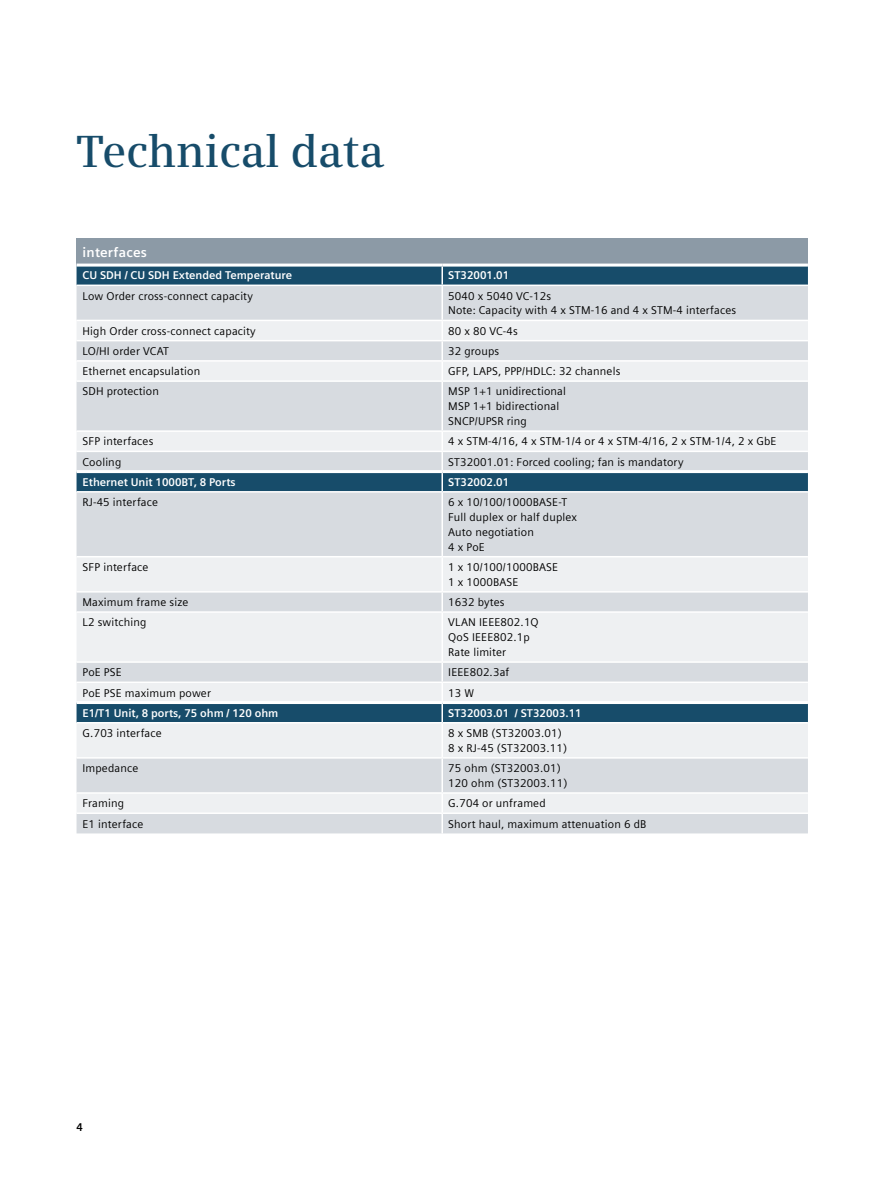
<style>
.page{position:relative;width:893px;height:1191px;background:#fff}
.page>*{position:absolute;margin:0;border:0;box-sizing:border-box;transform-origin:0 0}
.t1{font:600 45px "Siemens Serif";letter-spacing:-.005em;color:#174c6a}
.t2{font:700 13.5px "Siemens Sans Global";letter-spacing:.015em;color:#fff}
.t3{font:11.25px/14.9px "Siemens Sans Global";letter-spacing:.015em;color:#000}
.t4{font:700 11.25px "Siemens Sans Global";color:#fff}
.t5{font:700 11.25px "Siemens Sans Global";color:#000}
</style>
<div class="page">
<div style="left:77px;top:238px;width:731px;height:27px;background:#8c9aa6"></div>
<div style="left:77px;top:266px;width:731px;height:18px;background:#174c6a"></div>
<div style="left:77px;top:286px;width:731px;height:547px;background:#d7dbe0"></div>
<svg style="left:77px;top:321px;width:731px;height:491px;background:#d9dee3"></svg>
<svg style="left:441px;top:266px;width:2px;height:18px"></svg>
<hr style="left:441px;top:286px;width:2px;height:34px;background:#fff">
<hr style="left:77px;top:320px;width:365px;height:1px;background:#fff">
<hr style="left:442px;top:320px;width:366px;height:1px;background:#fff">
<hr style="left:77px;top:340px;width:365px;height:1px;background:#fff">
<hr style="left:442px;top:340px;width:366px;height:1px;background:#fff">
<hr style="left:77px;top:360px;width:365px;height:2px;background:#fff">
<hr style="left:442px;top:360px;width:366px;height:2px;background:#fff">
<svg style="left:441px;top:321px;width:2px;height:59px"></svg>
<hr style="left:77px;top:380px;width:365px;height:2px;background:#fff">
<hr style="left:442px;top:380px;width:366px;height:2px;background:#fff">
<hr style="left:441px;top:382px;width:2px;height:48px;background:#fff">
<hr style="left:77px;top:430px;width:365px;height:2px;background:#fff">
<hr style="left:442px;top:430px;width:366px;height:2px;background:#fff">
<hr style="left:77px;top:450px;width:365px;height:2px;background:#fff">
<hr style="left:442px;top:450px;width:366px;height:2px;background:#fff">
<svg style="left:441px;top:432px;width:2px;height:59px"></svg>
<hr style="left:77px;top:491px;width:365px;height:1px;background:#fff">
<hr style="left:442px;top:491px;width:366px;height:1px;background:#fff">
<hr style="left:441px;top:492px;width:2px;height:64px;background:#fff">
<hr style="left:77px;top:556px;width:365px;height:1px;background:#fff">
<hr style="left:442px;top:556px;width:366px;height:1px;background:#fff">
<hr style="left:441px;top:557px;width:2px;height:34px;background:#fff">
<hr style="left:77px;top:591px;width:365px;height:1px;background:#fff">
<hr style="left:442px;top:591px;width:366px;height:1px;background:#fff">
<div style="left:77px;top:592px;width:731px;height:19px;background:#d7dbe0"></div>
<hr style="left:77px;top:611px;width:365px;height:2px;background:#fff">
<hr style="left:442px;top:611px;width:366px;height:2px;background:#fff">
<hr style="left:441px;top:613px;width:2px;height:48px;background:#fff">
<hr style="left:77px;top:661px;width:365px;height:2px;background:#fff">
<hr style="left:442px;top:661px;width:366px;height:2px;background:#fff">
<svg style="left:77px;top:663px;width:731px;height:59px;background:#a2b4c0"></svg>
<hr style="left:77px;top:722px;width:365px;height:1px;background:#fff">
<hr style="left:442px;top:722px;width:366px;height:1px;background:#fff">
<hr style="left:441px;top:723px;width:2px;height:34px;background:#fff">
<hr style="left:77px;top:757px;width:365px;height:1px;background:#fff">
<hr style="left:442px;top:757px;width:366px;height:1px;background:#fff">
<hr style="left:77px;top:263px;width:365px;height:3px;background:#fff">
<hr style="left:442px;top:263px;width:366px;height:3px;background:#fff">
<hr style="left:77px;top:812px;width:365px;height:2px;background:#fff">
<hr style="left:442px;top:812px;width:366px;height:2px;background:#fff">
<hr style="left:441px;top:758px;width:2px;height:34px;background:#fff">
<hr style="left:77px;top:792px;width:365px;height:1px;background:#fff">
<hr style="left:442px;top:792px;width:366px;height:1px;background:#fff">
<svg style="left:441px;top:793px;width:2px;height:40px"></svg>
<hr style="left:77px;top:470px;width:365px;height:3px;background:#fff">
<hr style="left:442px;top:470px;width:366px;height:3px;background:#fff">
<hr style="left:77px;top:701px;width:365px;height:3px;background:#fff">
<hr style="left:442px;top:701px;width:366px;height:3px;background:#fff">
<h1 class="t1" style="left:77px;top:125px;width:309px">Technical data</h1>
<p class="t2" style="left:83px;top:244px;width:66px">interfaces</p>
<p class="t4" style="left:83px;top:269px;width:211px">CU SDH / CU SDH Extended Temperature</p>
<p class="t4" style="left:448px;top:269px;width:62px">ST32001.01</p>
<p class="t3" style="left:83px;top:289px;width:172px">Low Order cross-connect capacity</p>
<p class="t3" style="left:448px;top:289px;width:290px">5040 x 5040 VC-12s<br>Note: Capacity with 4 x STM-16 and 4 x STM-4 interfaces</p>
<p class="t3" style="left:83px;top:324px;width:175px">High Order cross-connect capacity</p>
<p class="t3" style="left:448px;top:324px;width:71px">80 x 80 VC-4s</p>
<p class="t3" style="left:83px;top:344px;width:88px">LO/HI order VCAT</p>
<p class="t3" style="left:448px;top:344px;width:52px">32 groups</p>
<p class="t3" style="left:83px;top:364px;width:119px">Ethernet encapsulation</p>
<p class="t3" style="left:448px;top:364px;width:174px">GFP, LAPS, PPP/HDLC: 32 channels</p>
<p class="t3" style="left:83px;top:384px;width:78px">SDH protection</p>
<p class="t3" style="left:448px;top:384px;width:119px">MSP 1+1 unidirectional<br>MSP 1+1 bidirectional<br>SNCP/UPSR ring</p>
<p class="t3" style="left:83px;top:434px;width:72px">SFP interfaces</p>
<p class="t3" style="left:448px;top:434px;width:330px">4 x STM-4/16, 4 x STM-1/4 or 4 x STM-4/16, 2 x STM-1/4, 2 x GbE</p>
<p class="t3" style="left:83px;top:455px;width:40px">Cooling</p>
<p class="t3" style="left:448px;top:455px;width:237px">ST32001.01: Forced cooling; fan is mandatory</p>
<p class="t4" style="left:83px;top:475px;width:155px">Ethernet Unit 1000BT, 8 Ports</p>
<p class="t4" style="left:448px;top:475px;width:62px">ST32002.01</p>
<p class="t3" style="left:83px;top:495px;width:77px">RJ-45 interface</p>
<p class="t3" style="left:448px;top:495px;width:130px">6 x 10/100/1000BASE-T<br>Full duplex or half duplex<br>Auto negotiation<br>4 x PoE</p>
<p class="t3" style="left:83px;top:560px;width:68px">SFP interface</p>
<p class="t3" style="left:448px;top:560px;width:111px">1 x 10/100/1000BASE<br>1 x 1000BASE</p>
<p class="t3" style="left:83px;top:595px;width:107px">Maximum frame size</p>
<p class="t3" style="left:448px;top:595px;width:58px">1632 bytes</p>
<p class="t3" style="left:83px;top:615px;width:66px">L2 switching</p>
<p class="t3" style="left:448px;top:615px;width:92px">VLAN IEEE802.1Q<br>QoS IEEE802.1p<br>Rate limiter</p>
<p class="t3" style="left:83px;top:665px;width:41px">PoE PSE</p>
<p class="t3" style="left:448px;top:665px;width:63px">IEEE802.3af</p>
<p class="t3" style="left:83px;top:685px;width:130px">PoE PSE maximum power</p>
<p class="t3" style="left:448px;top:685px;width:27px">13 W</p>
<p class="t4" style="left:83px;top:706px;width:197px">E1/T1 Unit, 8 ports, 75 ohm / 120 ohm</p>
<p class="t4" style="left:448px;top:706px;width:135px">ST32003.01 / ST32003.11</p>
<p class="t3" style="left:83px;top:726px;width:81px">G.703 interface</p>
<p class="t3" style="left:448px;top:726px;width:120px">8 x SMB (ST32003.01)<br>8 x RJ-45 (ST32003.11)</p>
<p class="t3" style="left:83px;top:761px;width:57px">Impedance</p>
<p class="t3" style="left:448px;top:761px;width:121px">75 ohm (ST32003.01)<br>120 ohm (ST32003.11)</p>
<p class="t3" style="left:83px;top:796px;width:43px">Framing</p>
<p class="t3" style="left:448px;top:796px;width:99px">G.704 or unframed</p>
<p class="t3" style="left:83px;top:816px;width:62px">E1 interface</p>
<p class="t3" style="left:448px;top:816px;width:200px">Short haul, maximum attenuation 6 dB</p>
<p class="t5" style="left:77px;top:1120px;width:8px">4</p>
</div>
